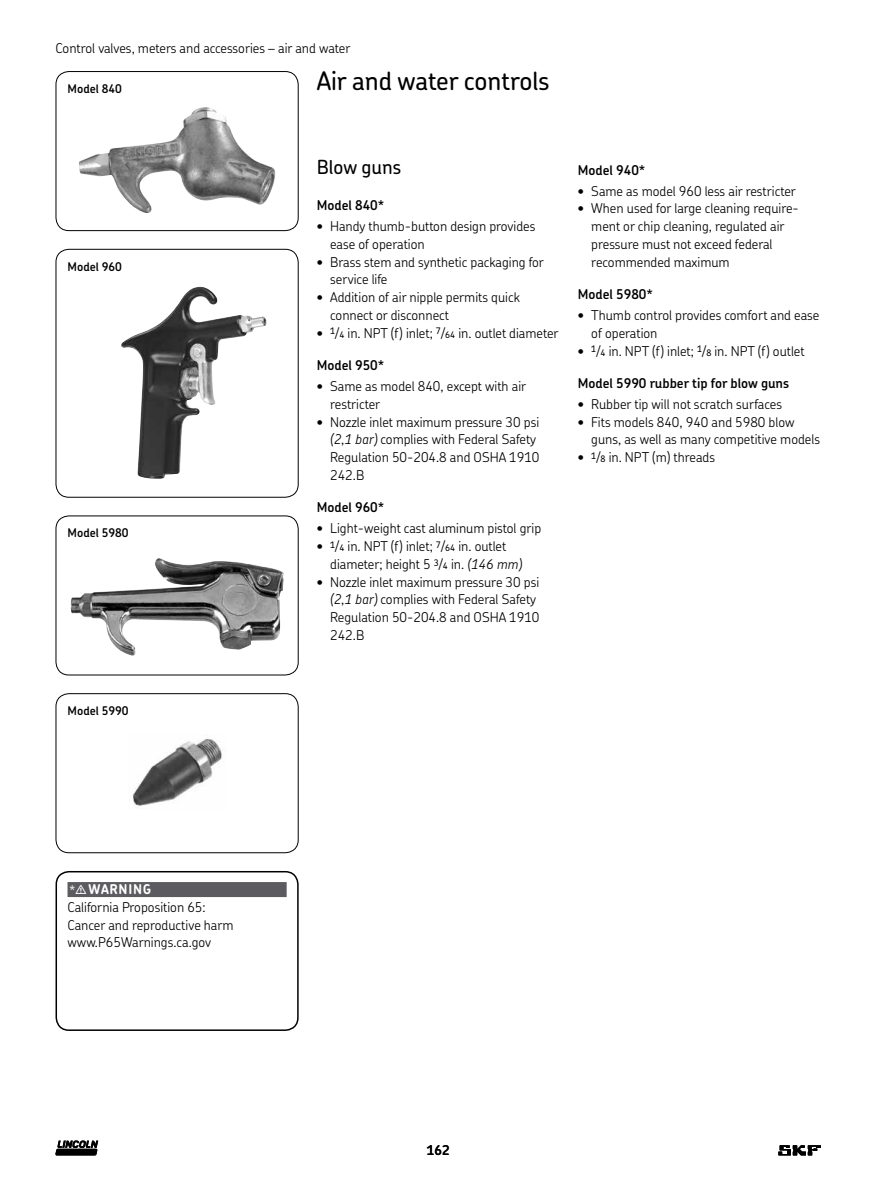
<style>
.page{position:relative;width:893px;height:1191px;background:#fff}
.page>*{position:absolute;margin:0;border:0;box-sizing:border-box;transform-origin:0 0}
.t1{font:500 25.5px "SKF Chevin";color:#000}
.t2{font:500 19.5px "SKF Chevin";letter-spacing:-.005em;color:#000}
.t3{font:300 13.5px/17.9px "SKF Chevin";color:#000}
.t4{font:600 13.5px "SKF Chevin";color:#000}
.t5{font:700 13.5px "SKF Chevin";letter-spacing:.05em;color:#fff}
.t6{font:300 13.5px "SKF Chevin";color:#fff}
.t7{font:600 12px "SKF Chevin";color:#000}
.s1{font-weight:500;font-size:9px}
.s2{font-style:italic}
</style>
<div class="page">
<img style="left:79px;top:107px;width:197px;height:106px">
<div style="left:56px;top:71px;width:243px;height:160px;border:1px solid #000;border-radius:13px"></div>
<img style="left:121px;top:287px;width:146px;height:192px">
<div style="left:56px;top:249px;width:243px;height:249px;border:1px solid #000;border-radius:13px"></div>
<img style="left:71px;top:558px;width:213px;height:98px">
<div style="left:56px;top:515px;width:243px;height:160px;border:1px solid #000;border-radius:13px"></div>
<img style="left:133px;top:738px;width:89px;height:69px">
<div style="left:56px;top:693px;width:243px;height:160px;border:1px solid #000;border-radius:13px"></div>
<div style="left:55px;top:871px;width:243px;height:160px;border:2px solid #000;border-radius:13px"></div>
<div style="left:68px;top:882px;width:218px;height:15px;background:#5c5b60"></div>
<svg style="left:778px;top:1145px;width:43px;height:10px"></svg>
<svg style="left:55px;top:1140px;width:43px;height:15px"></svg>
<p class="t3" style="left:56px;top:39px;width:296px">Control valves, meters and accessories – air and water</p>
<p class="t7" style="left:67px;top:81px;width:56px">Model 840</p>
<h1 class="t1" style="left:316px;top:64px;width:234px">Air and water controls</h1>
<p class="t7" style="left:67px;top:258px;width:56px">Model 960</p>
<p class="t7" style="left:67px;top:525px;width:63px">Model 5980</p>
<p class="t7" style="left:67px;top:703px;width:63px">Model 5990</p>
<h2 class="t2" style="left:317px;top:154px;width:86px">Blow guns</h2>
<p class="t4" style="left:317px;top:197px;width:69px">Model 840*</p>
<p class="t3" style="left:330px;top:217px;width:207px;text-indent:-14px">• Handy thumb-button design provides ease of operation</p>
<p class="t3" style="left:330px;top:253px;width:215px;text-indent:-14px">• Brass stem and synthetic packaging for service life</p>
<p class="t3" style="left:330px;top:288px;width:191px;text-indent:-14px">• Addition of air nipple permits quick connect or disconnect</p>
<p class="t3" style="left:317px;top:324px;width:243px">• <sup>1</sup>/<span class="s1">4</span> in. NPT (f) inlet; <sup>7</sup>/<span class="s1">64</span> in. outlet diameter</p>
<p class="t4" style="left:317px;top:357px;width:69px">Model 950*</p>
<p class="t3" style="left:330px;top:377px;width:197px;text-indent:-14px">• Same as model 840, except with air restricter</p>
<p class="t3" style="left:330px;top:413px;width:211px;text-indent:-14px">• Nozzle inlet maximum pressure 30 psi <span class="s2">(2,1 bar)</span> complies with Federal Safety<br>Regulation 50-204.8 and OSHA 1910<br>242.B</p>
<p class="t4" style="left:317px;top:499px;width:69px">Model 960*</p>
<p class="t3" style="left:317px;top:519px;width:226px">• Light-weight cast aluminum pistol grip</p>
<p class="t3" style="left:330px;top:537px;width:193px;text-indent:-14px">• <sup>1</sup>/<span class="s1">4</span> in. NPT (f) inlet; <sup>7</sup>/<span class="s1">64</span> in. outlet diameter; height 5 <sup>3</sup>/<span class="s1">4</span> in. <span class="s2">(146 mm)</span></p>
<p class="t3" style="left:330px;top:572px;width:211px;text-indent:-14px">• Nozzle inlet maximum pressure 30 psi <span class="s2">(2,1 bar)</span> complies with Federal Safety<br>Regulation 50-204.8 and OSHA 1910<br>242.B</p>
<p class="t4" style="left:578px;top:161px;width:69px">Model 940*</p>
<p class="t3" style="left:578px;top:181px;width:219px">• Same as model 960 less air restricter</p>
<p class="t3" style="left:591px;top:199px;width:209px;text-indent:-14px">• When used for large cleaning require&shy;ment or chip cleaning, regulated air pressure must not exceed federal recommended maximum</p>
<p class="t4" style="left:578px;top:286px;width:77px">Model 5980*</p>
<p class="t3" style="left:591px;top:306px;width:230px;text-indent:-14px">• Thumb control provides comfort and ease of operation</p>
<p class="t3" style="left:578px;top:341px;width:228px">• <sup>1</sup>/<span class="s1">4</span> in. NPT (f) inlet; <sup>1</sup>/<span class="s1">8</span> in. NPT (f) outlet</p>
<p class="t4" style="left:577px;top:374px;width:213px">Model 5990 rubber tip for blow guns</p>
<p class="t3" style="left:577px;top:395px;width:206px">• Rubber tip will not scratch surfaces</p>
<p class="t3" style="left:591px;top:413px;width:230px;text-indent:-14px">• Fits models 840, 940 and 5980 blow guns, as well as many competitive models</p>
<p class="t3" style="left:577px;top:448px;width:139px">• <sup>1</sup>/<span class="s1">8</span> in. NPT (m) threads</p>
<p class="t5" style="left:88px;top:880px;width:64px">WARNING</p>
<p class="t3" style="left:67px;top:898px;width:168px">California Proposition 65:<br>Cancer and reproductive harm www.P65Warnings.ca.gov</p>
<p class="t6" style="left:69px;top:881px;width:8px">*</p>
<p class="t4" style="left:427px;top:1142px;width:24px">162</p>
</div>
